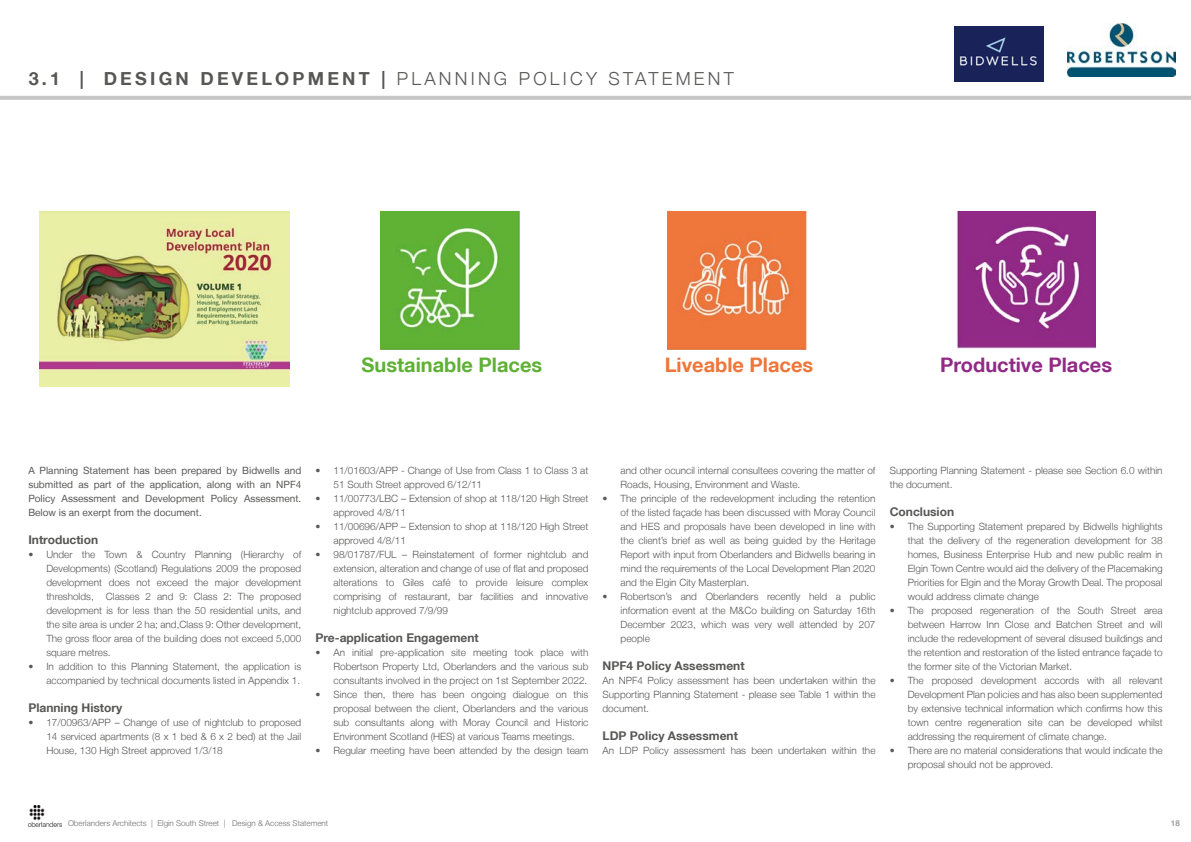
<style>
.page{position:relative;width:1191px;height:842px;background:#fff}
.page>*{position:absolute;margin:0;border:0;box-sizing:border-box;transform-origin:0 0}
.t1{font:700 20px "Helvetica Neue LT";color:#5fb135}
.t2{font:700 20px "Helvetica Neue LT";color:#912a86}
.t3{font:700 20px "Helvetica Neue LT";color:#ee763a}
.t4{font:300 18px "Helvetica Neue LT";letter-spacing:.18em;color:#575756}
.t5{font:700 12px "Helvetica Neue LT";color:#575756}
.t6{font:300 10px/14px "Helvetica Neue LT";color:#575756;text-align:justify}
.t7{font:10px/14px "Helvetica Neue LT";color:#575756;text-align:justify}
.t8{font:300 8px "Helvetica Neue LT";color:#706f6f}
.t9{font:700 8px "Helvetica Neue LT";color:#9d9d9c}
.s1{font-weight:700}
</style>
<div class="page">
<hr style="left:0;top:96px;width:1191px;height:4px;background:#c6c6c6">
<img style="left:28px;top:806px;width:33px;height:20px">
<img style="left:1067px;top:23px;width:108px;height:53px">
<img style="left:954px;top:27px;width:89px;height:55px">
<img style="left:380px;top:212px;width:139px;height:137px">
<img style="left:667px;top:212px;width:139px;height:137px">
<img style="left:957px;top:212px;width:138px;height:137px">
<img style="left:40px;top:212px;width:250px;height:175px">
<h2 class="t4" style="left:29px;top:67px;width:706px"><span class="s1">3.1 | DESIGN DEVELOPMENT |</span> PLANNING POLICY STATEMENT</h2>
<h1 class="t1" style="left:361px;top:353px;width:182px">Sustainable Places</h1>
<h1 class="t3" style="left:665px;top:353px;width:150px">Liveable Places</h1>
<h1 class="t2" style="left:940px;top:353px;width:173px">Productive Places</h1>
<p class="t7" style="left:28px;top:463px;width:274px">A Planning Statement has been prepared by Bidwells and submitted as part of the application, along with an NPF4<br>Policy Assessment and Development Policy Assessment.<br>Below is an exerpt from the document.</p>
<p class="t5" style="left:28px;top:532px;width:71px">Introduction</p>
<p class="t6" style="left:46px;top:547px;width:256px;text-indent:-18px">• Under the Town &amp; Country Planning (Hierarchy of Developments) (Scotland) Regulations 2009 the proposed development does not exceed the major development thresholds, Classes 2 and 9: Class 2: The proposed development is for less than the 50 residential units, and the site area is under 2 ha; and,Class 9: Other development, The gross floor area of the building does not exceed 5,000 square metres.</p>
<p class="t6" style="left:28px;top:659px;width:274px;text-align:right">• In addition to this Planning Statement, the application is accompanied by technical documents listed in Appendix 1.</p>
<p class="t5" style="left:28px;top:700px;width:95px">Planning History</p>
<p class="t6" style="left:46px;top:715px;width:256px;text-indent:-18px">• 17/00963/APP – Change of use of nightclub to proposed 14 serviced apartments (8 x 1 bed &amp; 6 x 2 bed) at the Jail House, 130 High Street approved 1/3/18</p>
<p class="t6" style="left:333px;top:463px;width:256px;text-indent:-18px">• 11/01603/APP - Change of Use from Class 1 to Class 3 at<br>51 South Street approved 6/12/11</p>
<p class="t6" style="left:333px;top:491px;width:256px;text-indent:-18px">• 11/00773/LBC – Extension of shop at 118/120 High Street approved 4/8/11</p>
<p class="t6" style="left:333px;top:519px;width:256px;text-indent:-18px">• 11/00696/APP – Extension to shop at 118/120 High Street approved 4/8/11</p>
<p class="t6" style="left:333px;top:547px;width:256px;text-indent:-18px">• 98/01787/FUL – Reinstatement of former nightclub and extension, alteration and change of use of flat and proposed alterations to Giles café to provide leisure complex comprising of restaurant, bar facilities and innovative nightclub approved 7/9/99</p>
<p class="t5" style="left:315px;top:630px;width:165px">Pre-application Engagement</p>
<p class="t6" style="left:333px;top:645px;width:256px;text-indent:-18px">• An initial pre-application site meeting took place with Robertson Property Ltd, Oberlanders and the various sub consultants involved in the project on 1st September 2022.</p>
<p class="t6" style="left:333px;top:687px;width:256px;text-indent:-18px">• Since then, there has been ongoing dialogue on this proposal between the client, Oberlanders and the various sub consultants along with Moray Council and Historic Environment Scotland (HES) at various Teams meetings.</p>
<p class="t6" style="left:315px;top:743px;width:274px">• Regular meeting have been attended by the design team</p>
<p class="t6" style="left:620px;top:463px;width:256px">and other ocuncil internal consultees covering the matter of<br>Roads, Housing, Environment and Waste.</p>
<p class="t6" style="left:620px;top:491px;width:256px;text-indent:-18px">• The principle of the redevelopment including the retention of the listed façade has been discussed with Moray Council and HES and proposals have been developed in line with the client’s brief as well as being guided by the Heritage Report with input from Oberlanders and Bidwells bearing in mind the requirements of the Local Development Plan 2020 and the Elgin City Masterplan.</p>
<p class="t6" style="left:620px;top:589px;width:256px;text-indent:-18px">• Robertson’s and Oberlanders recently held a public information event at the M&amp;Co building on Saturday 16th December 2023, which was very well attended by 207 people</p>
<p class="t5" style="left:602px;top:658px;width:143px">NPF4 Policy Assessment</p>
<p class="t6" style="left:602px;top:673px;width:274px">An NPF4 Policy assessment has been undertaken within the Supporting Planning Statement - please see Table 1 within the document.</p>
<p class="t5" style="left:602px;top:728px;width:137px">LDP Policy Assessment</p>
<p class="t6" style="left:602px;top:743px;width:274px">An LDP Policy assessment has been undertaken within the</p>
<p class="t6" style="left:889px;top:463px;width:274px">Supporting Planning Statement - please see Section 6.0 within the document.</p>
<p class="t5" style="left:889px;top:504px;width:66px">Conclusion</p>
<p class="t6" style="left:907px;top:519px;width:256px;text-indent:-18px">• The Supporting Statement prepared by Bidwells highlights that the delivery of the regeneration development for 38 homes, Business Enterprise Hub and new public realm in Elgin Town Centre would aid the delivery of the Placemaking Priorities for Elgin and the Moray Growth Deal. The proposal would address climate change</p>
<p class="t6" style="left:907px;top:603px;width:256px;text-indent:-18px">• The proposed regeneration of the South Street area between Harrow Inn Close and Batchen Street and will include the redevelopment of several disused buildings and the retention and restoration of the listed entrance façade to the former site of the Victorian Market.</p>
<p class="t6" style="left:907px;top:673px;width:256px;text-indent:-18px">• The proposed development accords with all relevant Development Plan policies and has also been supplemented by extensive technical information which confirms how this town centre regeneration site can be developed whilst addressing the requirement of climate change.</p>
<p class="t6" style="left:907px;top:743px;width:256px;text-indent:-18px">• There are no material considerations that would indicate the proposal should not be approved.</p>
<p class="t8" style="left:68px;top:818px;width:262px">Oberlanders Architects | Elgin South Street | Design &amp; Access Statement</p>
<p class="t9" style="left:1170px;top:818px;width:10px">18</p>
</div>
